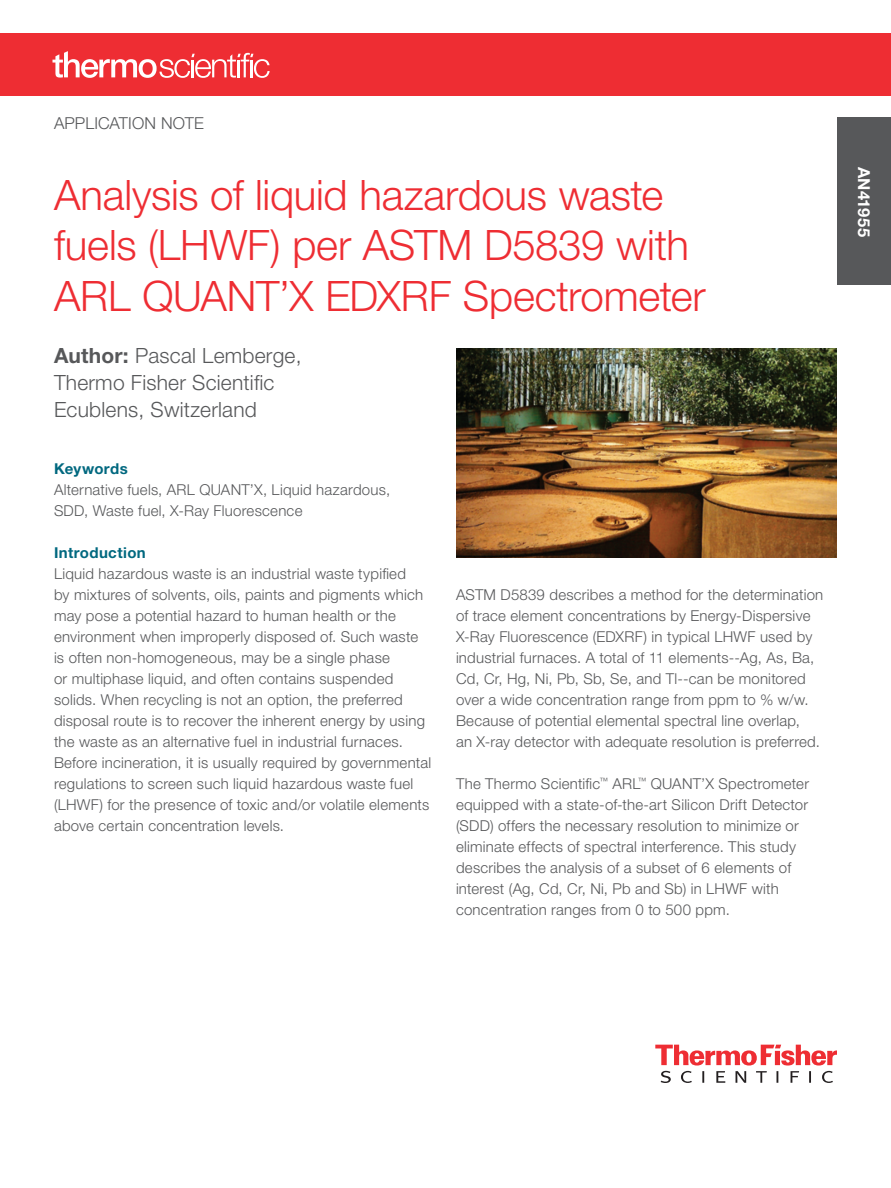
<style>
.page{position:relative;width:891px;height:1188px;background:#fff}
.page>*{position:absolute;margin:0;border:0;box-sizing:border-box;transform-origin:0 0}
.Headline{font:300 42px/50.4px "Helvetica Neue LT Std";letter-spacing:-.005em;color:#ee2d33}
.Secondary_Header{font:300 21px/27px "Helvetica Neue LT Std";letter-spacing:.01em;color:#57585a}
.Technical_Eyebrow{font:300 16.5px "Helvetica Neue LT Std";letter-spacing:.01em;color:#57585a}
.Technical_Eyebrow-2{font:700 16.5px "Helvetica Neue LT Std";letter-spacing:.01em;color:#fff}
.Body_Copy{font:300 15px/21px "Helvetica Neue LT Std";letter-spacing:.015em;color:#57585a}
.Content_Header{font:700 15px "Helvetica Neue LT Std";letter-spacing:.025em;color:#00687f}
.s1{font-weight:700}
</style>
<div class="page">
<svg style="left:655px;top:1045px;width:182px;height:38px"></svg>
<div style="left:837px;top:117px;width:54px;height:168px;background:#57585a"></div>
<img style="left:456px;top:348px;width:381px;height:210px">
<div style="left:0;top:33px;width:891px;height:63px;background:#ee2d33"></div>
<svg style="left:52px;top:51px;width:218px;height:27px"></svg>
<p class="Technical_Eyebrow" style="left:54px;top:113px;width:151px">APPLICATION NOTE</p>
<p class="Headline" style="left:54px;top:169px;width:653px">Analysis of liquid hazardous waste fuels (LHWF) per ASTM D5839 with<br>ARL QUANT’X EDXRF Spectrometer</p>
<p class="Secondary_Header" style="left:54px;top:342px;width:249px"><span class="s1">Author:</span> Pascal Lemberge,<br>Thermo Fisher Scientific<br>Ecublens, Switzerland</p>
<p class="Content_Header" style="left:54px;top:459px;width:75px">Keywords</p>
<p class="Body_Copy" style="left:54px;top:479px;width:338px">Alternative fuels, ARL QUANT’X, Liquid hazardous,<br>SDD, Waste fuel, X-Ray Fluorescence</p>
<p class="Content_Header" style="left:54px;top:543px;width:93px">Introduction</p>
<p class="Body_Copy" style="left:54px;top:563px;width:379px">Liquid hazardous waste is an industrial waste typified<br>by mixtures of solvents, oils, paints and pigments which may pose a potential hazard to human health or the environment when improperly disposed of. Such waste is often non-homogeneous, may be a single phase<br>or multiphase liquid, and often contains suspended solids. When recycling is not an option, the preferred disposal route is to recover the inherent energy by using the waste as an alternative fuel in industrial furnaces.<br>Before incineration, it is usually required by governmental regulations to screen such liquid hazardous waste fuel (LHWF) for the presence of toxic and/or volatile elements above certain concentration levels.</p>
<p class="Body_Copy" style="left:456px;top:584px;width:369px">ASTM D5839 describes a method for the determination of trace element concentrations by Energy-Dispersive X-Ray Fluorescence (EDXRF) in typical LHWF used by industrial furnaces. A total of 11 elements--Ag, As, Ba, Cd, Cr, Hg, Ni, Pb, Sb, Se, and Tl--can be monitored over a wide concentration range from ppm to % w/w.<br>Because of potential elemental spectral line overlap,<br>an X-ray detector with adequate resolution is preferred.</p>
<p class="Body_Copy" style="left:456px;top:773px;width:355px">The Thermo Scientific<sup>™</sup> ARL<sup>™</sup> QUANT’X Spectrometer equipped with a state-of-the-art Silicon Drift Detector (SDD) offers the necessary resolution to minimize or eliminate effects of spectral interference. This study describes the analysis of a subset of 6 elements of interest (Ag, Cd, Cr, Ni, Pb and Sb) in LHWF with concentration ranges from 0 to 500 ppm.</p>
<p class="Technical_Eyebrow-2" style="left:874px;top:167px;width:71px;rotate:90deg">AN41955</p>
</div>
